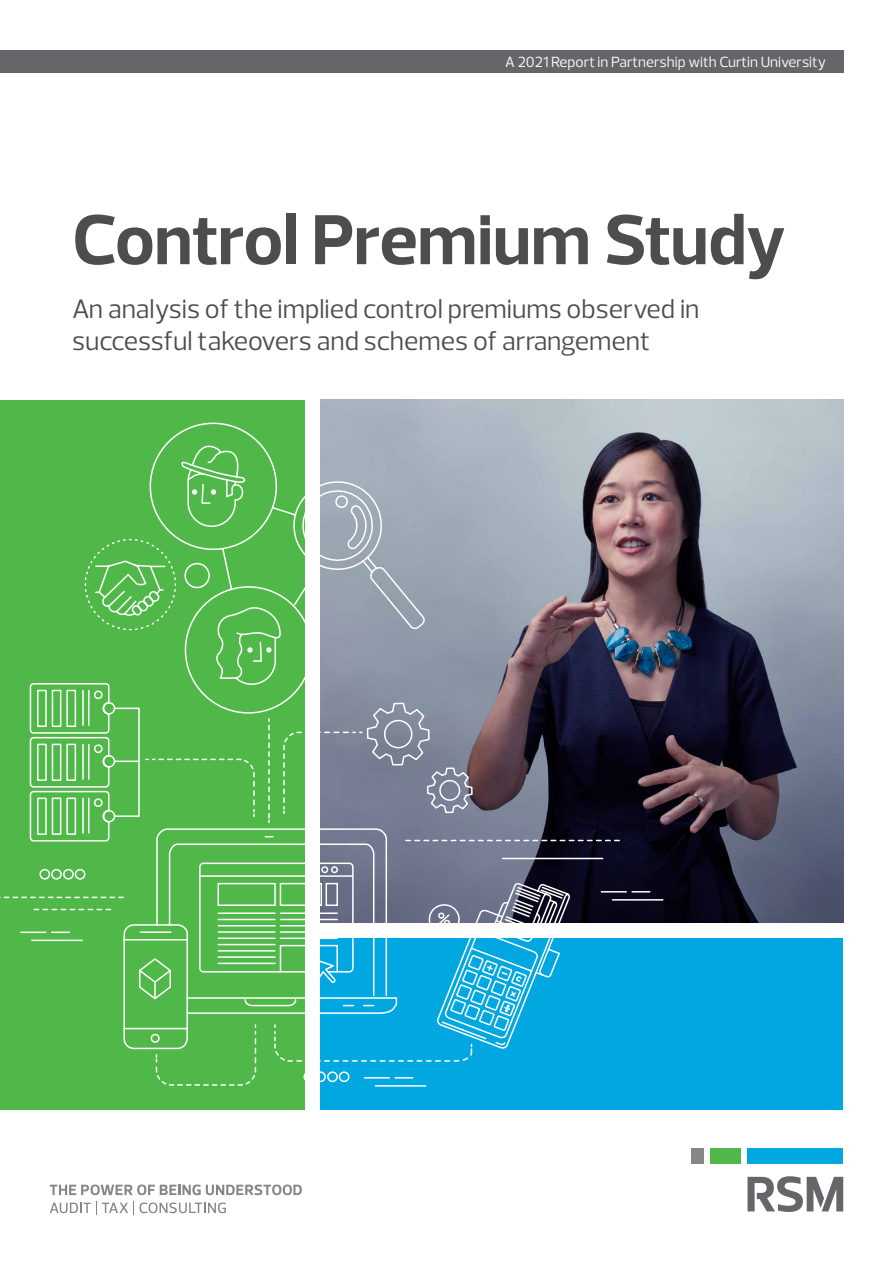
<style>
.page{position:relative;width:893px;height:1263px;background:#fff}
.page>*{position:absolute;margin:0;border:0;box-sizing:border-box;transform-origin:0 0}
.t1{font:700 72px "Prelo";letter-spacing:-.01em;color:#4d4d4f}
.t2{font:27px/32.4px "Prelo";color:#4d4d4f}
.t3{font:15px "Prelo";color:#fff}
</style>
<div class="page">
<svg style="left:50px;top:1201px;width:84px;height:13px"></svg>
<svg style="left:140px;top:1202px;width:86px;height:11px"></svg>
<svg style="left:50px;top:1184px;width:252px;height:11px"></svg>
<div style="left:747px;top:1148px;width:96px;height:16px;background:#00a7e1"></div>
<div style="left:691px;top:1148px;width:12px;height:16px;background:#848688"></div>
<div style="left:710px;top:1148px;width:31px;height:16px;background:#50b848"></div>
<svg style="left:747px;top:1176px;width:96px;height:36px"></svg>
<div style="left:0;top:50px;width:843px;height:22px;background:#656669"></div>
<div style="left:0;top:400px;width:305px;height:709px;background:#50b848"></div>
<div style="left:320px;top:938px;width:523px;height:171px;background:#00a7e1"></div>
<img style="left:320px;top:400px;width:523px;height:523px">
<svg style="left:170px;top:422px;width:131px;height:292px"></svg>
<svg style="left:29px;top:683px;width:143px;height:259px"></svg>
<svg style="left:146px;top:758px;width:109px;height:58px"></svg>
<svg style="left:282px;top:702px;width:192px;height:112px"></svg>
<svg style="left:123px;top:828px;width:275px;height:222px"></svg>
<hr style="left:612px;top:899px;width:51px;height:1px;background:#fff">
<svg style="left:601px;top:891px;width:25px;height:1px"></svg>
<svg style="left:632px;top:891px;width:18px;height:1px"></svg>
<svg style="left:155px;top:862px;width:416px;height:224px"></svg>
<svg style="left:406px;top:840px;width:213px;height:1px"></svg>
<hr style="left:503px;top:858px;width:100px;height:1px;background:#fff">
<svg style="left:39px;top:868px;width:47px;height:12px"></svg>
<hr style="left:32px;top:939px;width:50px;height:2px;background:#fff">
<hr style="left:21px;top:931px;width:25px;height:2px;background:#fff">
<svg style="left:52px;top:931px;width:17px;height:2px"></svg>
<svg style="left:0;top:897px;width:123px;height:1px"></svg>
<svg style="left:34px;top:909px;width:77px;height:1px"></svg>
<svg style="left:84px;top:439px;width:344px;height:247px"></svg>
<svg style="left:268px;top:719px;width:2px;height:103px"></svg>
<p class="t3" style="left:505px;top:52px;width:322px">A 2021 Report in Partnership with Curtin University</p>
<h1 class="t1" style="left:72px;top:196px;width:715px">Control Premium Study</h1>
<p class="t2" style="left:72px;top:293px;width:629px">An analysis of the implied control premiums observed in successful takeovers and schemes of arrangement</p>
</div>
